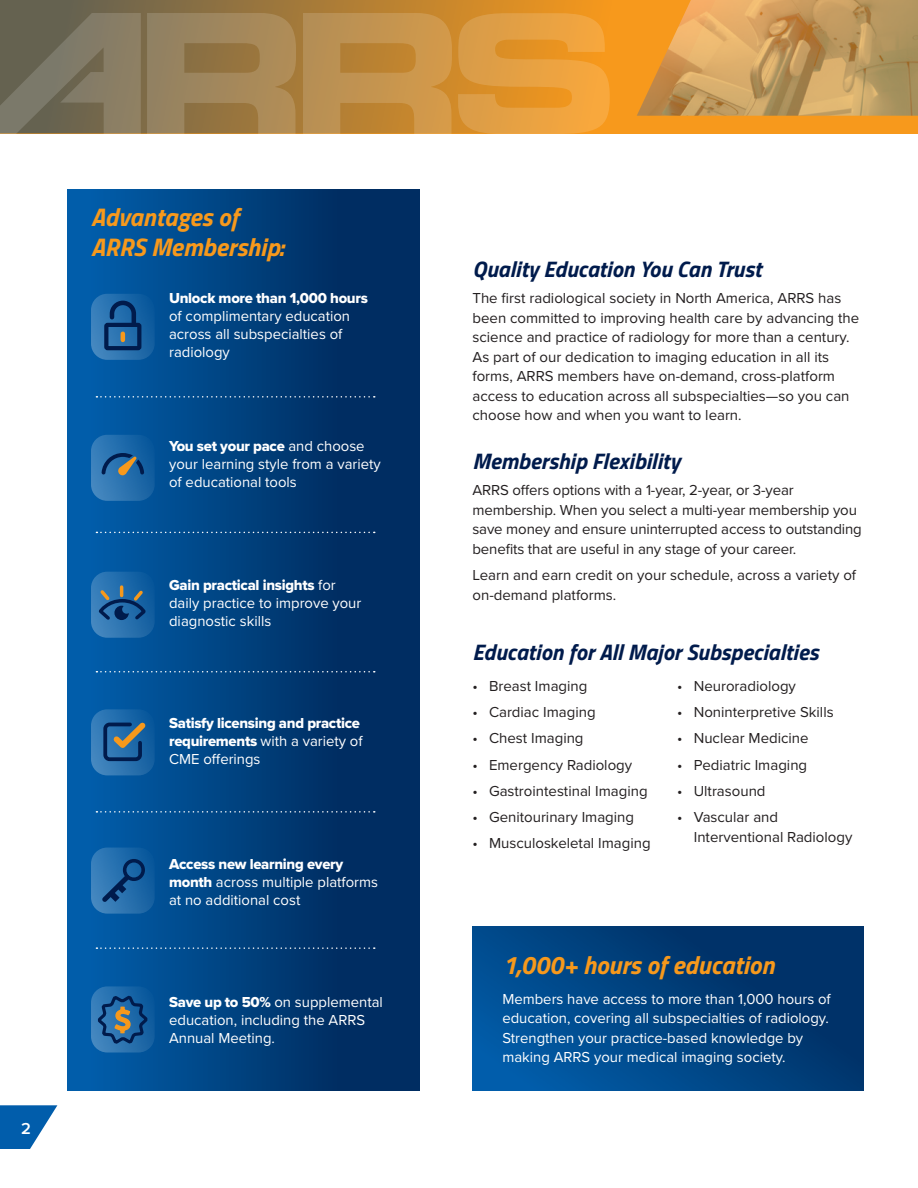
<style>
.page{position:relative;width:918px;height:1188px;background:#fff}
.page>*{position:absolute;margin:0;border:0;box-sizing:border-box;transform-origin:0 0}
.Body_2{font:italic 700 25.5px/30.6px "Titillium";color:#f7991c}
.Subhead_2{font:italic 700 22.5px "Titillium";color:#001b4c}
.t1{font:600 16.5px "Proxima Nova";color:#fff}
.Body{font:15px/19.5px "Proxima Nova";color:#231f20}
.Body_2-2{font:15px/18px "Proxima Nova";color:#fff}
.Body_2-3{font:15px/18px "Proxima Nova Extrabld";letter-spacing:-.02em;color:#fff}
.s1{font-family:"Proxima Nova Extrabld"}
.s2{font-family:"Proxima Nova"}
</style>
<div class="page">
<svg style="left:0;top:0;width:645px;height:134px;background:#a67a38"></svg>
<svg style="left:147px;top:13px;width:149px;height:121px;background:#9d8154"></svg>
<svg style="left:303px;top:13px;width:336px;height:121px;background:#d7963c"></svg>
<svg style="left:0;top:13px;width:141px;height:121px;background:#78715c"></svg>
<div style="left:645px;top:116px;width:273px;height:18px;background:#f7991c"></div>
<img style="left:637px;top:0;width:281px;height:116px">
<svg style="left:472px;top:927px;width:392px;height:163px;background:#004280"></svg>
<div style="left:68px;top:190px;width:352px;height:900px;background:linear-gradient(to right,#015fab,#002555)"></div>
<svg style="left:96px;top:396px;width:279px;height:2px"></svg>
<svg style="left:96px;top:532px;width:279px;height:1px"></svg>
<svg style="left:96px;top:671px;width:279px;height:1px"></svg>
<svg style="left:96px;top:811px;width:279px;height:2px"></svg>
<svg style="left:96px;top:947px;width:279px;height:2px"></svg>
<div style="left:91px;top:572px;width:64px;height:66px;background:linear-gradient(to right,#4085bf,#0e5a9c);border-radius:16px"></div>
<svg style="left:97px;top:587px;width:50px;height:36px;background:#2b6090"></svg>
<svg style="left:91px;top:294px;width:64px;height:66px;background:#266eac"></svg>
<div style="left:104px;top:323px;width:37px;height:27px;border:4px solid #001b4c"></div>
<svg style="left:107px;top:298px;width:31px;height:42px"></svg>
<div style="left:91px;top:435px;width:64px;height:66px;background:linear-gradient(to right,#4085bf,#0e5a9d);border-radius:16px"></div>
<svg style="left:102px;top:453px;width:42px;height:22px"></svg>
<svg style="left:91px;top:986px;width:64px;height:67px"></svg>
<div style="left:91px;top:709px;width:64px;height:66px;background:linear-gradient(to right,#4186c0,#0f5c9d);border-radius:16px"></div>
<svg style="left:101px;top:717px;width:50px;height:46px;background:#31618b"></svg>
<div style="left:91px;top:848px;width:64px;height:66px;background:linear-gradient(to right,#4085bf,#0e5a9d);border-radius:16px"></div>
<svg style="left:102px;top:859px;width:43px;height:43px;background:#1c5b96"></svg>
<svg style="left:95px;top:993px;width:56px;height:54px;background:#2f6491"></svg>
<svg style="left:0;top:1105px;width:57px;height:44px"></svg>
<p class="t1" style="left:21px;top:1118px;width:11px">2</p>
<p class="Body_2" style="left:91px;top:200px;width:194px">Advantages of<br>ARRS Membership:</p>
<p class="Body_2-2" style="left:169px;top:290px;width:200px"><span class="s1">Unlock more than 1,000 hours </span>of complimentary education across all subspecialties of radiology</p>
<p class="Body_2-2" style="left:169px;top:437px;width:213px"><span class="s1">You set your pace</span> and choose your learning style from a variety of educational tools</p>
<p class="Body_2-2" style="left:169px;top:576px;width:194px"><span class="s1">Gain practical insights</span> for daily practice to improve your diagnostic skills</p>
<p class="Body_2-3" style="left:169px;top:715px;width:195px">Satisfy licensing and practice requirements <span class="s2">with a variety of<br>CME offerings</span></p>
<p class="Body_2-2" style="left:169px;top:855px;width:210px"><span class="s1">Access new learning every month</span> across multiple platforms at no additional cost</p>
<p class="Body_2-2" style="left:169px;top:994px;width:215px"><span class="s1">Save up to 50%</span> on supplemental education, including the ARRS<br>Annual Meeting.</p>
<p class="Subhead_2" style="left:472px;top:252px;width:291px">Quality Education You Can Trust</p>
<p class="Body" style="left:472px;top:289px;width:388px">The first radiological society in North America, ARRS has been committed to improving health care by advancing the science and practice of radiology for more than a century.<br>As part of our dedication to imaging education in all its forms, ARRS members have on-demand, cross-platform access to education across all subspecialties—so you can choose how and when you want to learn.</p>
<p class="Subhead_2" style="left:472px;top:444px;width:209px">Membership Flexibility</p>
<p class="Body" style="left:472px;top:481px;width:391px">ARRS offers options with a 1-year, 2-year, or 3-year membership. When you select a multi-year membership you save money and ensure uninterrupted access to outstanding benefits that are useful in any stage of your career.</p>
<p class="Body" style="left:472px;top:566px;width:385px">Learn and earn credit on your schedule, across a variety of on-demand platforms.</p>
<p class="Subhead_2" style="left:472px;top:634px;width:348px">Education for All Major Subspecialties</p>
<p class="Body" style="left:472px;top:677px;width:116px">• Breast Imaging</p>
<p class="Body" style="left:472px;top:703px;width:125px">• Cardiac Imaging</p>
<p class="Body" style="left:472px;top:729px;width:113px">• Chest Imaging</p>
<p class="Body" style="left:472px;top:755px;width:161px">• Emergency Radiology</p>
<p class="Body" style="left:472px;top:782px;width:177px">• Gastrointestinal Imaging</p>
<p class="Body" style="left:472px;top:808px;width:163px">• Genitourinary Imaging</p>
<p class="Body" style="left:472px;top:834px;width:180px">• Musculoskeletal Imaging</p>
<p class="Body" style="left:677px;top:677px;width:120px">• Neuroradiology</p>
<p class="Body" style="left:677px;top:703px;width:158px">• Noninterpretive Skills</p>
<p class="Body" style="left:677px;top:729px;width:133px">• Nuclear Medicine</p>
<p class="Body" style="left:677px;top:755px;width:131px">• Pediatric Imaging</p>
<p class="Body" style="left:677px;top:782px;width:90px">• Ultrasound</p>
<p class="Body" style="left:694px;top:808px;width:160px;text-indent:-16px">• Vascular and<br>Interventional Radiology</p>
<p class="Body_2" style="left:502px;top:948px;width:273px">1,000+ hours of education</p>
<p class="Body_2-2" style="left:502px;top:989px;width:330px;line-height:19.5px">Members have access to more than 1,000 hours of education, covering all subspecialties of radiology.<br>Strengthen your practice-based knowledge by making ARRS your medical imaging society.</p>
</div>
